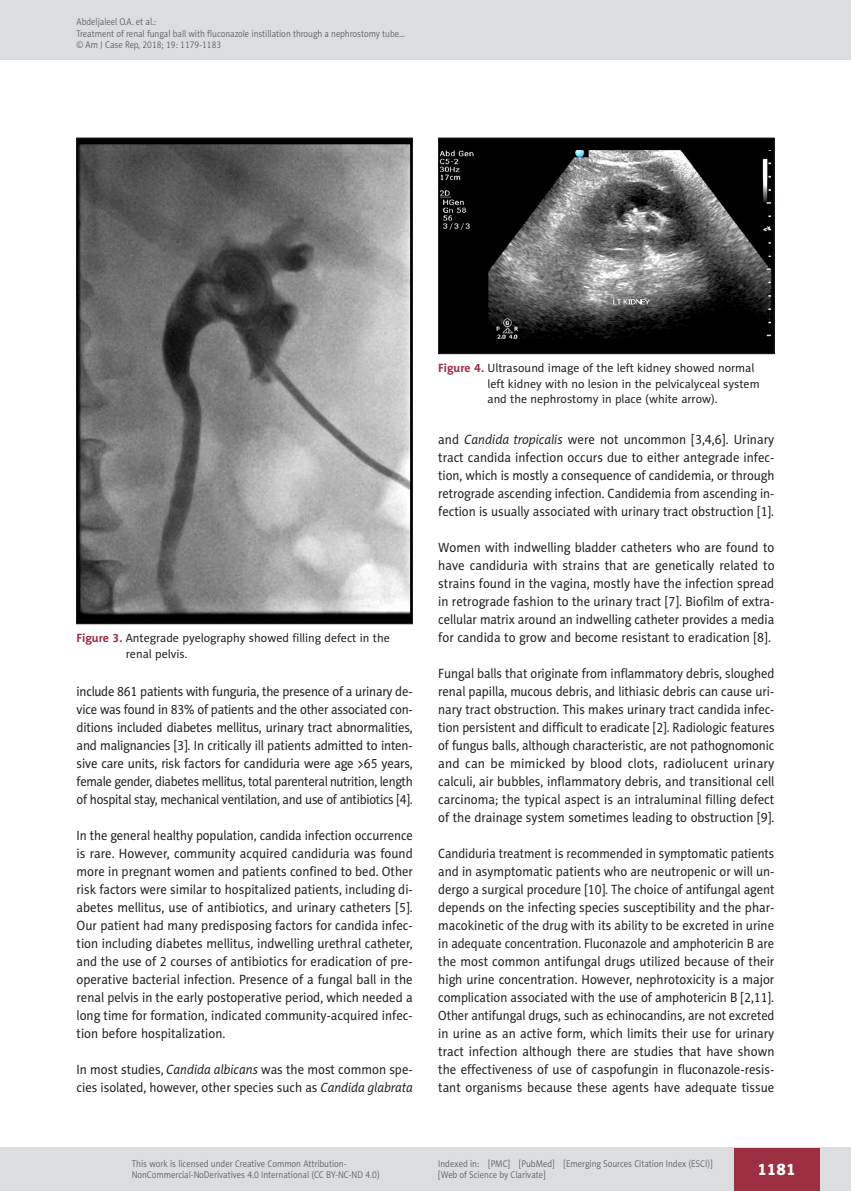
<style>
.page{position:relative;width:851px;height:1191px;background:#fff}
.page>*{position:absolute;margin:0;border:0;box-sizing:border-box;transform-origin:0 0}
.t1{font:16.5px "Naomi Sans EFN Heavy";color:#fff}
.AJCR_Body{font:13.5px/18px "Naomi Sans EFN";color:#231f20;text-align:justify;scale:.93 1}
.AJCR_Body-2{font:13.5px/18px "Naomi Sans EFN";color:#231f20;text-align:justify;scale:.94 1}
.AJCR_Body-3{font:13.5px/18px "Naomi Sans EFN";color:#231f20;text-align:justify;scale:.95 1}
.AJCR_Rycina_tytul{font:12px/15.8px "Naomi Sans EFN";color:#231f20}
.AJCR_pagina_zywa{font:9.75px/11.2px "Naomi Sans EFN Light";color:#57585a;scale:.9 1}
.AJCR_pagina_sygnatur{font:9.75px "Naomi Sans EFN Light";color:#57585a;scale:.9 1}
.s1{font-weight:700;color:#9d2f42}
.s2{font-style:italic}
</style>
<div class="page">
<img style="left:79px;top:140px;width:331px;height:482px">
<div style="left:77px;top:138px;width:335px;height:486px;border:1px solid #231f20"></div>
<img style="left:440px;top:140px;width:332px;height:212px">
<div style="left:438px;top:138px;width:336px;height:216px;border:1px solid #231f20"></div>
<div style="left:0;top:1148px;width:850px;height:43px;background:#dcdddf"></div>
<div style="left:733px;top:1147px;width:86px;height:43px;background:#9d2f42"></div>
<div style="left:0;top:0;width:850px;height:60px;background:#dcdddf"></div>
<p class="AJCR_pagina_zywa" style="left:77px;top:16px;width:366px">Abdeljaleel O.A. et al.:<br>Treatment of renal fungal ball with fluconazole instillation through a nephrostomy tube…</p>
<p class="AJCR_pagina_sygnatur" style="left:77px;top:39px;width:162px">© Am J Case Rep, 2018; 19: 1179-1183</p>
<p class="AJCR_Rycina_tytul" style="left:126px;top:630px;width:265px;text-indent:-49px"><span class="s1">Figure 3.</span> Antegrade pyelography showed filling defect in the renal pelvis.</p>
<p class="AJCR_Body-2" style="left:77px;top:682px;width:359px">include 861 patients with funguria, the presence of a urinary de&shy;vice was found in 83% of patients and the other associated con&shy;ditions included diabetes mellitus, urinary tract abnormalities, and malignancies [3]. In critically ill patients admitted to inten&shy;sive care units, risk factors for candiduria were age &gt;65 years, female gender, diabetes mellitus, total parenteral nutrition, length of hospital stay, mechanical ventilation, and use of antibiotics [4].</p>
<p class="AJCR_Body" style="left:77px;top:826px;width:363px">In the general healthy population, candida infection occurrence is rare. However, community acquired candiduria was found more in pregnant women and patients confined to bed. Other risk factors were similar to hospitalized patients, including di&shy;abetes mellitus, use of antibiotics, and urinary catheters [5].<br>Our patient had many predisposing factors for candida infec&shy;tion including diabetes mellitus, indwelling urethral catheter, and the use of 2 courses of antibiotics for eradication of pre&shy;operative bacterial infection. Presence of a fungal ball in the renal pelvis in the early postoperative period, which needed a long time for formation, indicated community-acquired infec&shy;tion before hospitalization.</p>
<p class="AJCR_Body-3" style="left:77px;top:1060px;width:355px">In most studies, <span class="s2">Candida albicans</span> was the most common spe&shy;cies isolated, however, other species such as <span class="s2">Candida glabrata</span></p>
<p class="AJCR_Rycina_tytul" style="left:487px;top:360px;width:274px;text-indent:-49px"><span class="s1">Figure 4.</span> Ultrasound image of the left kidney showed normal left kidney with no lesion in the pelvicalyceal system and the nephrostomy in place (white arrow).</p>
<p class="AJCR_Body-3" style="left:438px;top:430px;width:355px">and <span class="s2">Candida tropicalis</span> were not uncommon [3,4,6]. Urinary tract candida infection occurs due to either antegrade infec&shy;tion, which is mostly a consequence of candidemia, or through retrograde ascending infection. Candidemia from ascending in&shy;fection is usually associated with urinary tract obstruction [1].</p>
<p class="AJCR_Body-3" style="left:438px;top:538px;width:355px">Women with indwelling bladder catheters who are found to have candiduria with strains that are genetically related to strains found in the vagina, mostly have the infection spread in retrograde fashion to the urinary tract [7]. Biofilm of extra&shy;cellular matrix around an indwelling catheter provides a media for candida to grow and become resistant to eradication [8].</p>
<p class="AJCR_Body-2" style="left:438px;top:664px;width:359px">Fungal balls that originate from inflammatory debris, sloughed renal papilla, mucous debris, and lithiasic debris can cause uri&shy;nary tract obstruction. This makes urinary tract candida infec&shy;tion persistent and difficult to eradicate [2]. Radiologic features of fungus balls, although characteristic, are not pathognomonic and can be mimicked by blood clots, radiolucent urinary calculi, air bubbles, inflammatory debris, and transitional cell carcinoma; the typical aspect is an intraluminal filling defect of the drainage system sometimes leading to obstruction [9].</p>
<p class="AJCR_Body" style="left:438px;top:844px;width:363px">Candiduria treatment is recommended in symptomatic patients and in asymptomatic patients who are neutropenic or will un&shy;dergo a surgical procedure [10]. The choice of antifungal agent depends on the infecting species susceptibility and the phar&shy;macokinetic of the drug with its ability to be excreted in urine in adequate concentration. Fluconazole and amphotericin B are the most common antifungal drugs utilized because of their high urine concentration. However, nephrotoxicity is a major complication associated with the use of amphotericin B [2,11].<br>Other antifungal drugs, such as echinocandins, are not excreted in urine as an active form, which limits their use for urinary tract infection although there are studies that have shown the effectiveness of use of caspofungin in fluconazole-resis&shy;tant organisms because these agents have adequate tissue</p>
<p class="AJCR_pagina_zywa" style="left:132px;top:1158px;width:277px">This work is licensed under Creative Common Attribution-<br>NonCommercial-NoDerivatives 4.0 International (CC BY-NC-ND 4.0)</p>
<p class="AJCR_pagina_zywa" style="left:438px;top:1158px;width:306px">Indexed in: [PMC] [PubMed] [Emerging Sources Citation Index (ESCI)] [Web of Science by Clarivate]</p>
<p class="t1" style="left:757px;top:1159px;width:40px">1181</p>
</div>
